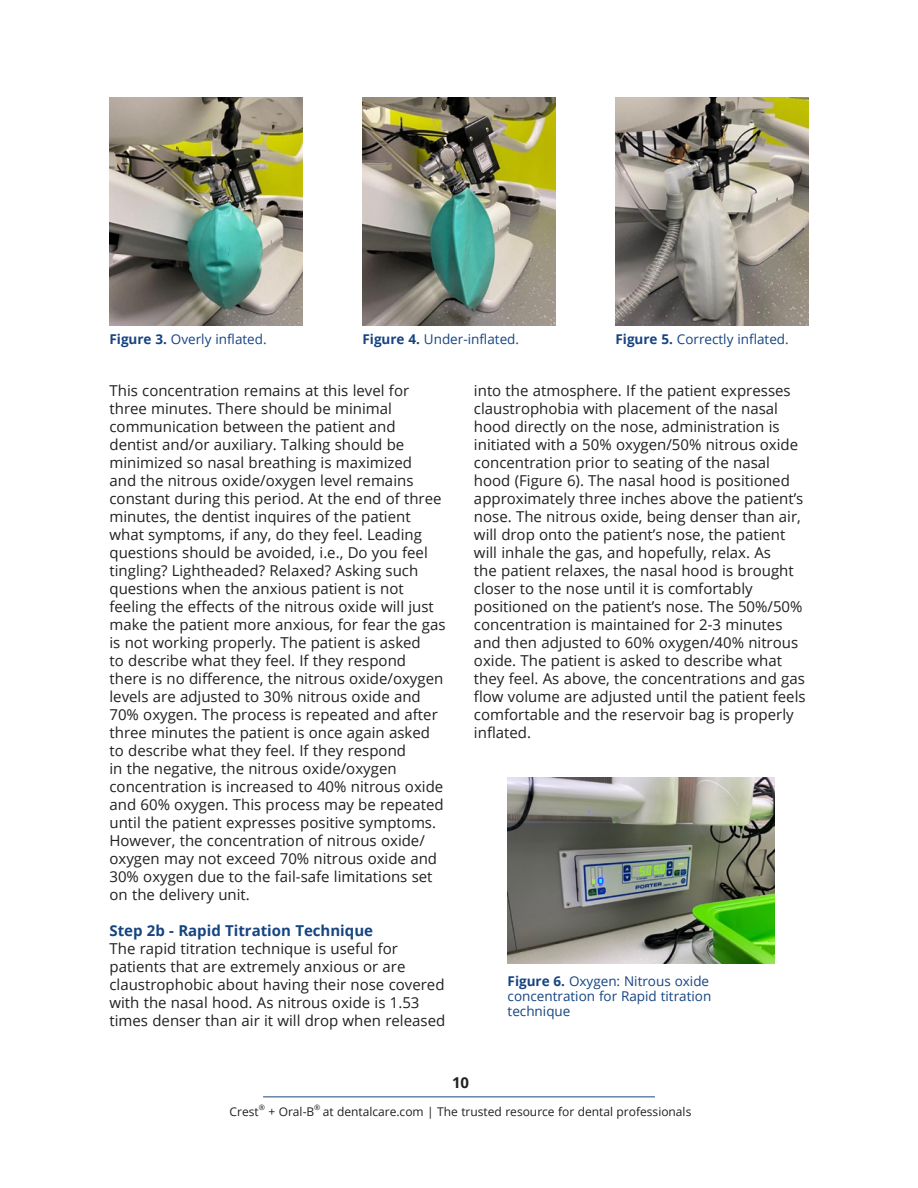
<style>
.page{position:relative;width:918px;height:1188px;background:#fff}
.page>*{position:absolute;margin:0;border:0;box-sizing:border-box;transform-origin:0 0}
.Main_Body{font:15px/18px "Open Sans";color:#231f20}
.Main_Body-2{font:700 15px "Open Sans";color:#164481}
.t1{font:700 15px "Open Sans";color:#231f20}
.Figure{font:13.5px/15px "Open Sans";color:#164481}
.t2{font:12px "Open Sans";color:#231f20}
.t3{font:7.5px "Open Sans";color:#231f20}
.s1{font-weight:700}
</style>
<div class="page">
<hr style="left:263px;top:1096px;width:392px;height:1px;background:#164481">
<img style="left:508px;top:778px;width:267px;height:185px">
<img style="left:110px;top:97px;width:193px;height:229px">
<img style="left:362px;top:97px;width:194px;height:229px">
<img style="left:615px;top:97px;width:193px;height:228px">
<p class="Figure" style="left:109px;top:331px;width:159px"><span class="s1">Figure 3.</span> Overly inflated.</p>
<p class="Figure" style="left:362px;top:331px;width:158px"><span class="s1">Figure 4.</span> Under-inflated.</p>
<p class="Figure" style="left:615px;top:331px;width:175px"><span class="s1">Figure 5.</span> Correctly inflated.</p>
<p class="Main_Body" style="left:109px;top:381px;width:338px">This concentration remains at this level for three minutes. There should be minimal communication between the patient and dentist and/or auxiliary. Talking should be minimized so nasal breathing is maximized<br>and the nitrous oxide/oxygen level remains constant during this period. At the end of three minutes, the dentist inquires of the patient what symptoms, if any, do they feel. Leading questions should be avoided, i.e., Do you feel tingling? Lightheaded? Relaxed? Asking such questions when the anxious patient is not feeling the effects of the nitrous oxide will just make the patient more anxious, for fear the gas is not working properly. The patient is asked<br>to describe what they feel. If they respond there is no difference, the nitrous oxide/oxygen levels are adjusted to 30% nitrous oxide and 70% oxygen. The process is repeated and after three minutes the patient is once again asked to describe what they feel. If they respond<br>in the negative, the nitrous oxide/oxygen concentration is increased to 40% nitrous oxide and 60% oxygen. This process may be repeated until the patient expresses positive symptoms.<br>However, the concentration of nitrous oxide/ oxygen may not exceed 70% nitrous oxide and 30% oxygen due to the fail-safe limitations set on the delivery unit.</p>
<p class="Main_Body-2" style="left:109px;top:920px;width:265px">Step 2b - Rapid Titration Technique</p>
<p class="Main_Body" style="left:109px;top:939px;width:337px">The rapid titration technique is useful for patients that are extremely anxious or are claustrophobic about having their nose covered with the nasal hood. As nitrous oxide is 1.53 times denser than air it will drop when released</p>
<p class="Main_Body" style="left:474px;top:381px;width:333px">into the atmosphere. If the patient expresses claustrophobia with placement of the nasal hood directly on the nose, administration is initiated with a 50% oxygen/50% nitrous oxide concentration prior to seating of the nasal hood (Figure 6). The nasal hood is positioned approximately three inches above the patient’s nose. The nitrous oxide, being denser than air, will drop onto the patient’s nose, the patient will inhale the gas, and hopefully, relax. As<br>the patient relaxes, the nasal hood is brought closer to the nose until it is comfortably positioned on the patient’s nose. The 50%/50% concentration is maintained for 2-3 minutes and then adjusted to 60% oxygen/40% nitrous oxide. The patient is asked to describe what they feel. As above, the concentrations and gas flow volume are adjusted until the patient feels comfortable and the reservoir bag is properly inflated.</p>
<p class="Figure" style="left:508px;top:973px;width:205px"><span class="s1">Figure 6.</span> Oxygen: Nitrous oxide concentration for Rapid titration technique</p>
<p class="t1" style="left:452px;top:1072px;width:19px">10</p>
<p class="t2" style="left:230px;top:1103px;width:31px">Crest</p>
<p class="t3" style="left:259px;top:1102px;width:8px">®</p>
<p class="t2" style="left:268px;top:1103px;width:47px">+ Oral-B</p>
<p class="t3" style="left:314px;top:1102px;width:8px">®</p>
<p class="t2" style="left:323px;top:1103px;width:370px">at dentalcare.com | The trusted resource for dental professionals</p>
</div>
